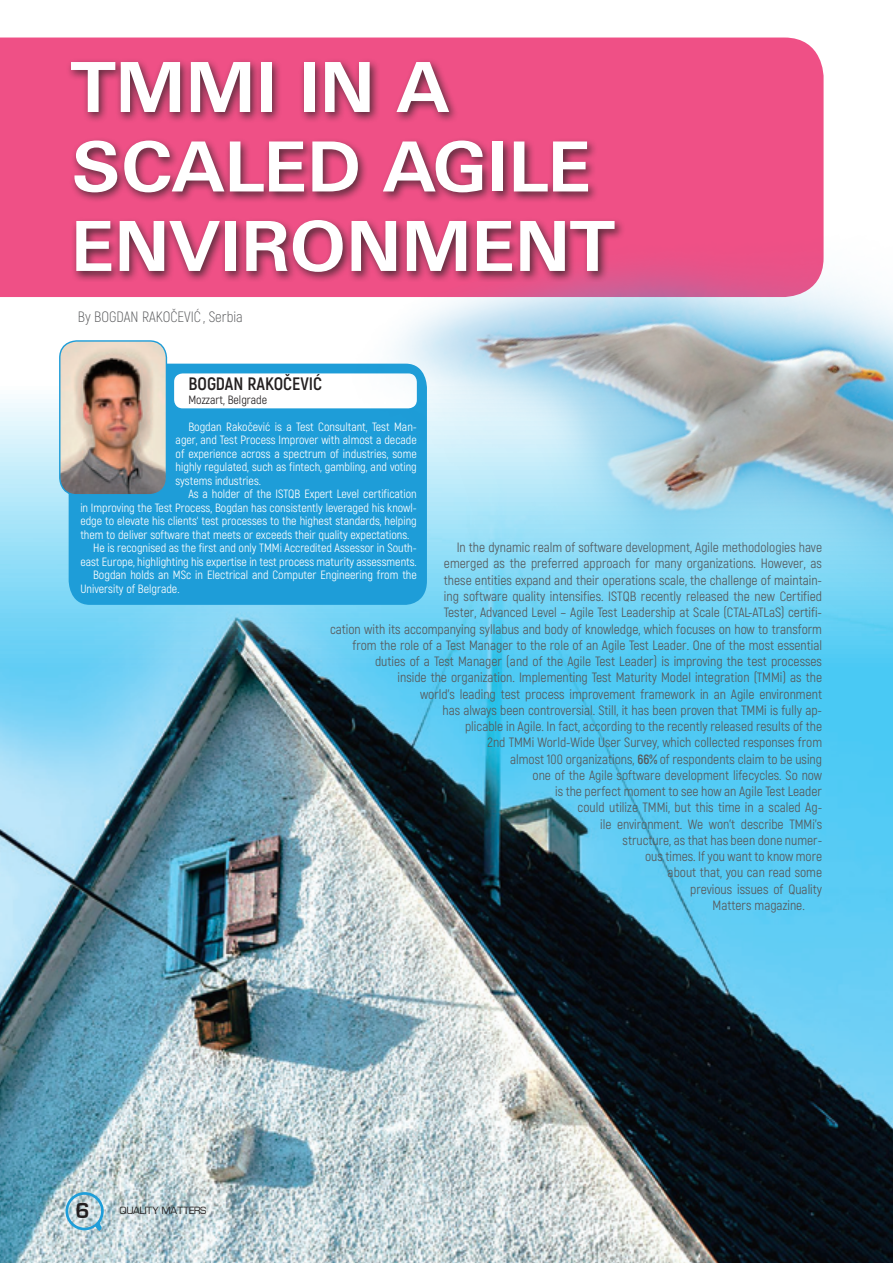
<style>
.page{position:relative;width:893px;height:1263px;background:#fff}
.page>*{position:absolute;margin:0;border:0;box-sizing:border-box;transform-origin:0 0}
.t1{font:700 75.45px/79.5px "Universum Bg";color:#fff}
.t2{font:700 22.5px "Eurostile";color:#231f20}
.t3{font:700 18px "Akrobat";color:#231f20}
.t4{font:300 15px "Akrobat";color:#57585a}
.t5{font:13.5px "Akrobat";color:#57585a}
.t6{font:12px/13.5px "Akrobat";color:#fff;text-align:justify}
.t7{font:12px "Akrobat";color:#231f20}
.t8{font:12px "Euro Style Normal";color:#231f20}
.s1{font-weight:700}
</style>
<div class="page">
<img style="left:0;top:340px;width:893px;height:923px">
<div style="left:0;top:38px;width:823px;height:259px;background:#ef5086"></div>
<div style="left:69px;top:364px;width:132px;height:241px;background:#1e9dd8"></div>
<div style="left:174px;top:373px;width:243px;height:35px;background:#fff;border-radius:9px"></div>
<img style="left:60px;top:341px;width:106px;height:154px">
<div style="left:59px;top:340px;width:108px;height:155px;border:1px solid #1e9dd8;border-radius:17px"></div>
<svg style="left:65px;top:1192px;width:39px;height:39px;background:#a3cada"></svg>
<img style="left:201px;top:79px;width:692px;height:963px">
<div style="left:66px;top:57px;width:560px;height:225px;background:#231f20;opacity:.75"></div>
<h1 class="t1" style="left:71px;top:48px;width:545px">TMMI IN A<br>SCALED AGILE<br>ENVIRONMENT</h1>
<p class="t4" style="left:78px;top:308px;width:167px">BY BOGDAN RAKOČEVIĆ , SERBIA</p>
<h3 class="t3" style="left:188px;top:372px;width:135px">BOGDAN RAKOČEVIĆ</h3>
<p class="t7" style="left:188px;top:392px;width:80px">Mozzart, Belgrade</p>
<p class="t6" style="left:176px;top:420px;width:243px;text-indent:13px">Bogdan Rakočević is a Test Consultant, Test Man&shy;ager, and Test Process Improver with almost a decade of experience across a spectrum of industries, some highly regulated, such as fintech, gambling, and voting systems industries.</p>
<p class="t6" style="left:188px;top:487px;width:230px">As a holder of the ISTQB Expert Level certification</p>
<p class="t6" style="left:80px;top:501px;width:338px">in Improving the Test Process, Bogdan has consistently leveraged his knowl-</p>
<p class="t6" style="left:80px;top:514px;width:338px">edge to elevate his clients‘ test processes to the highest standards, helping</p>
<p class="t6" style="left:80px;top:528px;width:331px">them to deliver software that meets or exceeds their quality expectations.</p>
<p class="t6" style="left:93px;top:541px;width:325px">He is recognised as the first and only TMMi Accredited Assessor in South-</p>
<p class="t6" style="left:80px;top:555px;width:338px">east Europe, highlighting his expertise in test process maturity assessments.</p>
<p class="t6" style="left:93px;top:568px;width:325px">Bogdan holds an MSc in Electrical and Computer Engineering from the</p>
<p class="t6" style="left:80px;top:582px;width:101px">University of Belgrade.</p>
<p class="t5" style="left:457px;top:539px;width:367px">In the dynamic realm of software development, Agile methodologies have</p>
<p class="t5" style="left:444px;top:556px;width:380px">emerged as the preferred approach for many organizations. However, as</p>
<p class="t5" style="left:444px;top:572px;width:380px">these entities expand and their operations scale, the challenge of maintain-</p>
<p class="t5" style="left:444px;top:588px;width:380px">ing software quality intensifies. ISTQB recently released the new Certified</p>
<p class="t5" style="left:444px;top:604px;width:380px">Tester, Advanced Level – Agile Test Leadership at Scale (CTAL-ATLaS) certifi-</p>
<p class="t5" style="left:330px;top:621px;width:494px">cation with its accompanying syllabus and body of knowledge, which focuses on how to transform</p>
<p class="t5" style="left:353px;top:637px;width:471px">from the role of a Test Manager to the role of an Agile Test Leader. One of the most essential</p>
<p class="t5" style="left:375px;top:653px;width:448px">duties of a Test Manager (and of the Agile Test Leader) is improving the test processes</p>
<p class="t5" style="left:398px;top:669px;width:426px">inside the organization. Implementing Test Maturity Model integration (TMMi) as the</p>
<p class="t5" style="left:420px;top:686px;width:403px">world’s leading test process improvement framework in an Agile environment</p>
<p class="t5" style="left:443px;top:702px;width:381px">has always been controversial. Still, it has been proven that TMMi is fully ap-</p>
<p class="t5" style="left:465px;top:718px;width:358px">plicable in Agile. In fact, according to the recently released results of the</p>
<p class="t5" style="left:488px;top:734px;width:336px">2nd TMMi World-Wide User Survey, which collected responses from</p>
<p class="t5" style="left:510px;top:751px;width:314px">almost 100 organizations, <span class="s1">66%</span> of respondents claim to be using</p>
<p class="t5" style="left:533px;top:767px;width:291px">one of the Agile software development lifecycles. So now</p>
<p class="t5" style="left:555px;top:783px;width:268px">is the perfect moment to see how an Agile Test Leader</p>
<p class="t5" style="left:578px;top:799px;width:246px">could utilize TMMi, but this time in a scaled Ag-</p>
<p class="t5" style="left:600px;top:816px;width:224px">ile environment. We won’t describe TMMi’s</p>
<p class="t5" style="left:623px;top:832px;width:201px">structure, as that has been done numer-</p>
<p class="t5" style="left:645px;top:848px;width:179px">ous times. If you want to know more</p>
<p class="t5" style="left:668px;top:864px;width:156px">about that, you can read some</p>
<p class="t5" style="left:690px;top:881px;width:133px">previous issues of Quality</p>
<p class="t5" style="left:713px;top:897px;width:94px">Matters magazine.</p>
<h2 class="t2" style="left:76px;top:1198px;width:16px">6</h2>
<p class="t8" style="left:120px;top:1206px;width:88px">QUALITY MATTERS</p>
</div>
